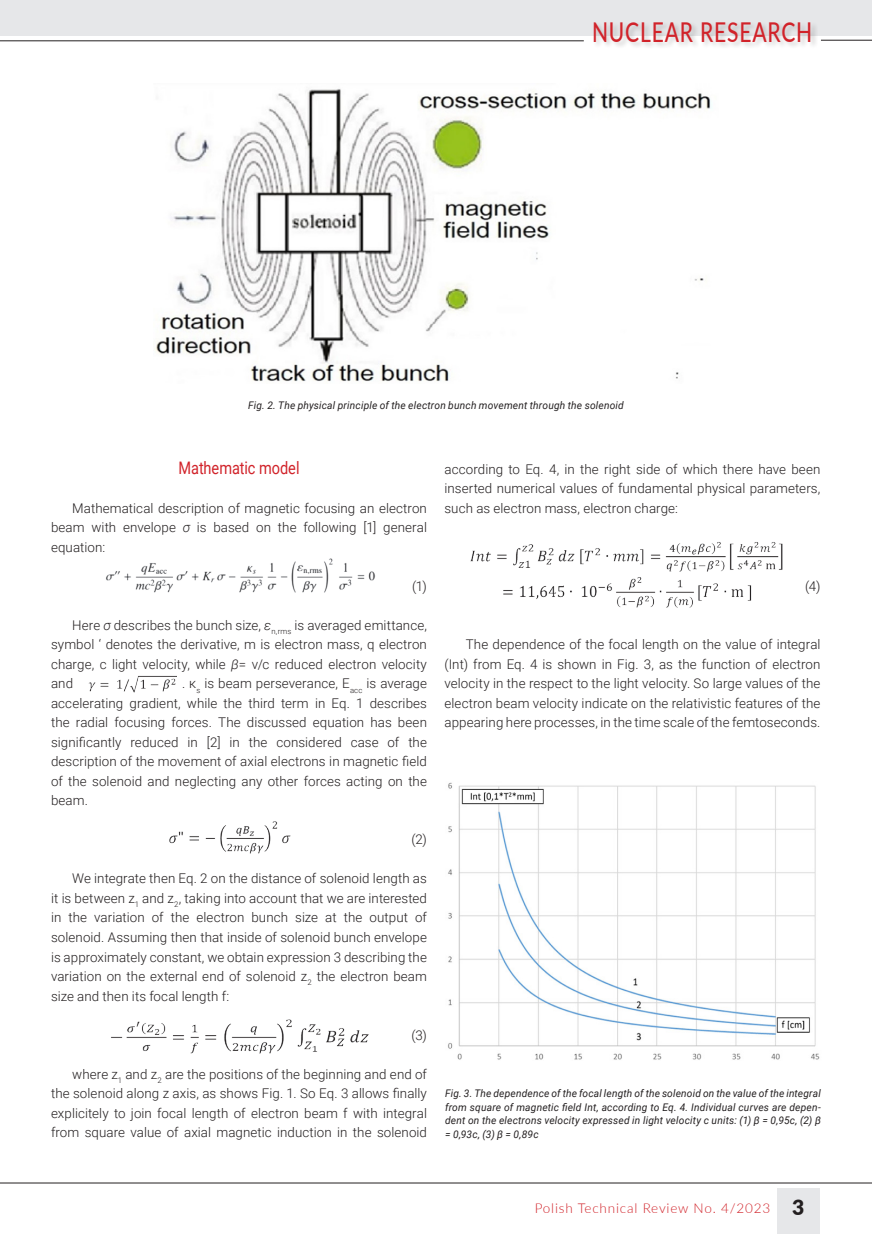
<style>
.page{position:relative;width:872px;height:1234px;background:#fff}
.page>*{position:absolute;margin:0;border:0;box-sizing:border-box;transform-origin:0 0}
.t1{font:500 27.3px "Lato";letter-spacing:.04em;color:#d1232a;scale:.77 1}
.SRODTYTOL{font:17.25px "Roboto";letter-spacing:-.005em;color:#d1232a;scale:.84 1}
.t2{font:300 13.5px "Lato";letter-spacing:.06em;color:#d1232a}
.Tekst_podstawowy_21{font:300 13.35px/19.5px "Roboto";letter-spacing:.005em;color:#231f20;text-align:justify}
.PODPIS_rysunku{font:italic 10.5px/13.5px "Roboto";letter-spacing:.02em;color:#231f20;text-align:justify}
.s1{font-style:italic}
.s2{font-weight:900;font-size:21px;color:#231f20}
</style>
<div class="page">
<div style="left:777px;top:1187px;width:43px;height:46px;background:#e6e7e9"></div>
<hr style="left:0;top:1182px;width:872px;height:1px;background:#231f20">
<div style="left:0;top:0;width:872px;height:36px;background:#e6e7e9"></div>
<hr style="left:0;top:40px;width:584px;height:1px;background:#231f20">
<hr style="left:821px;top:40px;width:51px;height:1px;background:#231f20">
<div style="left:592px;top:21px;width:226px;height:28px;background:#231f20;opacity:.22"></div>
<img style="left:154px;top:89px;width:558px;height:293px">
<img style="left:106px;top:558px;width:269px;height:35px">
<img style="left:169px;top:821px;width:122px;height:33px">
<img style="left:88px;top:675px;width:89px;height:18px">
<img style="left:111px;top:1019px;width:258px;height:35px">
<img style="left:470px;top:542px;width:313px;height:30px">
<img style="left:448px;top:782px;width:372px;height:278px">
<img style="left:503px;top:577px;width:249px;height:31px">
<h1 class="t1" style="left:592px;top:12px;width:287px">NUCLEAR RESEARCH</h1>
<p class="PODPIS_rysunku" style="left:248px;top:398px;width:377px">Fig. 2. The physical principle of the electron bunch movement through the solenoid</p>
<p class="SRODTYTOL" style="left:178px;top:455px;width:146px">Mathematic model</p>
<p class="Tekst_podstawowy_21" style="left:51px;top:497px;width:377px;text-indent:21px">Mathematical description of magnetic focusing an electron beam with envelope <span class="s1">σ</span> is based on the following [1] general equation:</p>
<p class="Tekst_podstawowy_21" style="left:412px;top:575px;width:16px">(1)</p>
<p class="Tekst_podstawowy_21" style="left:51px;top:614px;width:377px;text-indent:21px">Here <span class="s1">σ</span> describes the bunch size, <span class="s1">ε</span><sub>n,rms</sub> is averaged emittance, symbol ‘ denotes the derivative, m is electron mass, q electron charge, c light velocity, while <span class="s1">β</span>= v/c reduced electron velocity and</p>
<p class="Tekst_podstawowy_21" style="left:51px;top:673px;width:377px;text-indent:131px">. κ<sub>s</sub> is beam perseverance, E<sub>acc</sub> is average accelerating gradient, while the third term in Eq. 1 describes the radial focusing forces. The discussed equation has been significantly reduced in [2] in the considered case of the description of the movement of axial electrons in magnetic field of the solenoid and neglecting any other forces acting on the beam.</p>
<p class="Tekst_podstawowy_21" style="left:411px;top:829px;width:17px">(2)</p>
<p class="Tekst_podstawowy_21" style="left:51px;top:868px;width:377px;text-indent:21px">We integrate then Eq. 2 on the distance of solenoid length as it is between z<sub>1</sub> and z<sub>2</sub>, taking into account that we are interested in the variation of the electron bunch size at the output of solenoid. Assuming then that inside of solenoid bunch envelope is approximately constant, we obtain expression 3 describing the variation on the external end of solenoid z<sub>2</sub> the electron beam size and then its focal length f:</p>
<p class="Tekst_podstawowy_21" style="left:411px;top:1024px;width:17px">(3)</p>
<p class="Tekst_podstawowy_21" style="left:51px;top:1063px;width:377px;text-indent:21px">where z<sub>1</sub> and z<sub>2</sub> are the positions of the beginning and end of the solenoid along z axis, as shows Fig. 1. So Eq. 3 allows finally explicitely to join focal length of electron beam f with integral from square value of axial magnetic induction in the solenoid</p>
<p class="Tekst_podstawowy_21" style="left:444px;top:458px;width:377px">according to Eq. 4, in the right side of which there have been inserted numerical values of fundamental physical parameters, such as electron mass, electron charge:</p>
<p class="Tekst_podstawowy_21" style="left:805px;top:575px;width:17px">(4)</p>
<p class="Tekst_podstawowy_21" style="left:444px;top:634px;width:377px;text-indent:21px">The dependence of the focal length on the value of integral (Int) from Eq. 4 is shown in Fig. 3, as the function of electron velocity in the respect to the light velocity. So large values of the electron beam velocity indicate on the relativistic features of the appearing here processes, in the time scale of the femtoseconds.</p>
<p class="PODPIS_rysunku" style="left:445px;top:1086px;width:377px">Fig. 3. The dependence of the focal length of the solenoid on the value of the integral from square of magnetic field Int, according to Eq. 4. Individual curves are depen&shy;dent on the electrons velocity expressed in light velocity c units: (1) β = 0,95c, (2) β = 0,93c, (3) β = 0,89c</p>
<p class="t2" style="left:534px;top:1198px;width:271px">Polish Technical Review No. 4/2023 <span class="s2">3</span></p>
</div>
